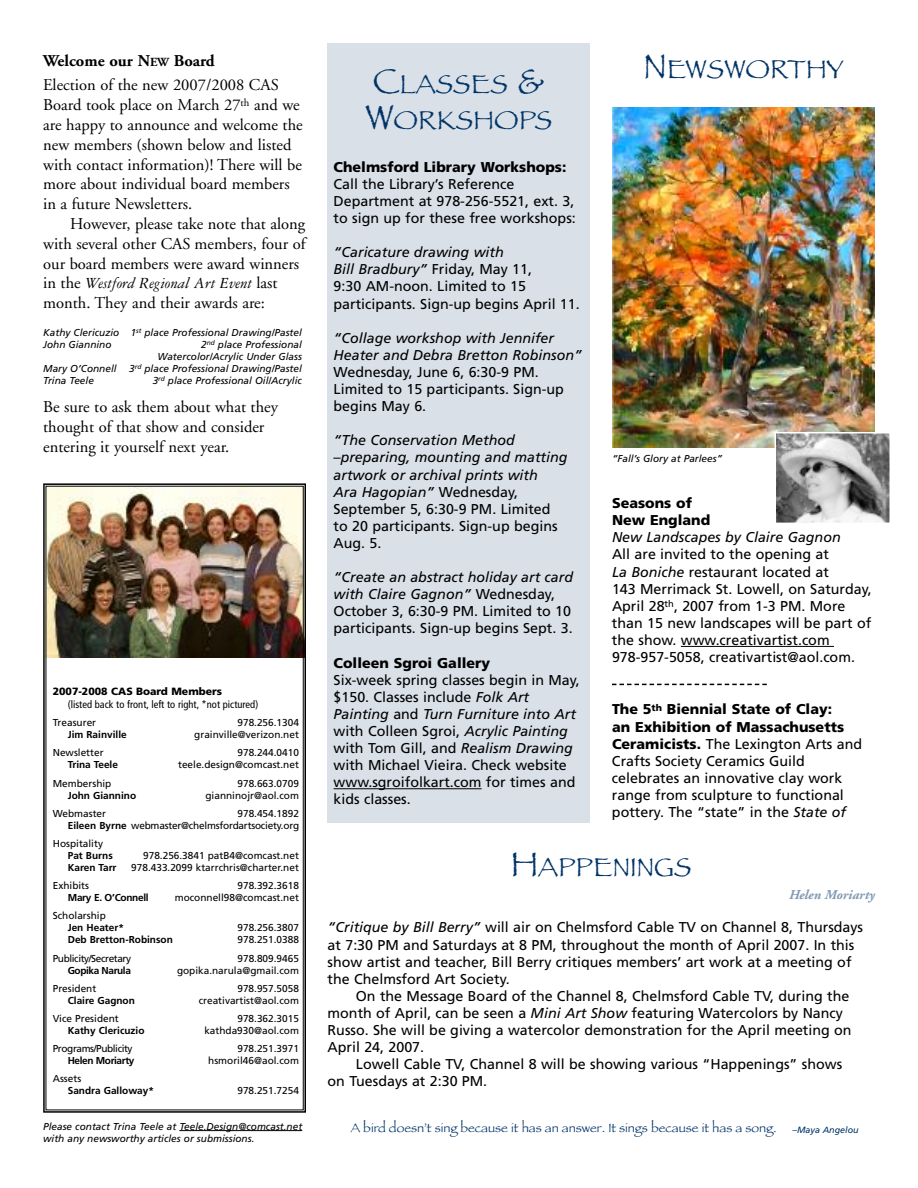
<style>
.page{position:relative;width:918px;height:1188px;background:#fff}
.page>*{position:absolute;margin:0;border:0;box-sizing:border-box;transform-origin:0 0}
.t1{font:27px/36px "Papyrus";color:#036}
.t2{font:16.5px/19.8px "Adobe Garamond";color:#000}
.t3{font:italic 16.5px "Garamond Three";color:#000}
.t4{font:14.25px/17.1px "Frutiger";color:#000}
.t5{font:italic 14.25px/17.1px "Frutiger";color:#000}
.t6{font:900 14.25px/17.1px "Frutiger";color:#000}
.t7{font:italic 700 13.5px "Adobe Garamond";color:#8099b3}
.t8{font:12.75px "Papyrus";color:#036}
.t9{font:condensed 10.5px "Frutiger";color:#000}
.t10{font:900 10.5px "Frutiger";color:#000}
.t11{font:10.05px "Frutiger";color:#000}
.t12{font:italic 10.05px/12px "Frutiger";color:#000}
.t13{font:700 10.05px "Frutiger";color:#000}
.t14{font:10.05px/12px "Frutiger";letter-spacing:-.02em;color:#000;text-align:right}
.t15{font:10.05px "Frutiger";letter-spacing:-.04em;color:#000}
.t16{font:700 10.05px "Frutiger";letter-spacing:-.04em;color:#000}
.t17{font:700 10.05px "Frutiger";letter-spacing:-.03em;color:#000}
.s1{font-weight:700}
.s2{font-weight:700;font-size:12.3px}
.s3{font-family:"Adobe Garamond";font-style:normal}
.s4{font-size:36px}
.s5{font-style:italic}
.s6{font-style:normal}
.s7{font-weight:900}
.s8{font-family:"Frutiger";font-style:italic;font-size:9px}
</style>
<div class="page">
<div style="left:328px;top:43px;width:262px;height:780px;background:#d9e0e8"></div>
<img style="left:48px;top:488px;width:254px;height:170px">
<div style="left:43px;top:483px;width:263px;height:630px;border:2px solid #000"></div>
<hr style="left:334px;top:788px;width:148px;height:1px;background:#000">
<hr style="left:179px;top:1130px;width:123px;height:1px;background:#000">
<hr style="left:681px;top:646px;width:153px;height:1px;background:#000">
<svg style="left:612px;top:684px;width:155px;height:1px"></svg>
<img style="left:612px;top:107px;width:263px;height:341px">
<img style="left:778px;top:435px;width:110px;height:86px">
<div style="left:775px;top:432px;width:116px;height:92px;border:2px solid #fff"></div>
<p class="t2" style="left:43px;top:50px;width:237px;line-height:24.3px"><span class="s1">Welcome our N</span><span class="s2">EW</span> <span class="s1">Board<br></span>Election of the new 2007/2008 CAS</p>
<p class="t2" style="left:43px;top:96px;width:261px">Board took place on March 27<sup>th</sup> and we are happy to announce and welcome the new members (shown below and listed with contact information)! There will be more about individual board members in a future Newsletters.</p>
<p class="t2" style="left:43px;top:215px;width:264px;text-align:justify;text-indent:27px">However, please take note that along with several other CAS members, four of our board members were award winners</p>
<p class="t3" style="left:43px;top:277px;width:236px"><span class="s3">in the</span> Westford Regional Art Event <span class="s3">last</span></p>
<p class="t2" style="left:43px;top:294px;width:223px">month. They and their awards are:</p>
<p class="t12" style="left:43px;top:327px;width:260px">Kathy Clericuzio 1<sup>st</sup> place Professional Drawing/Pastel<br>John Giannino</p>
<p class="t12" style="left:158px;top:339px;width:146px;text-align:right">2<sup>nd</sup> place Professional<br>Watercolor/Acrylic Under Glass</p>
<p class="t12" style="left:43px;top:363px;width:75px">Mary O’Connell</p>
<p class="t12" style="left:129px;top:363px;width:174px">3<sup>rd</sup> place Professional Drawing/Pastel</p>
<p class="t12" style="left:43px;top:375px;width:52px">Trina Teele</p>
<p class="t12" style="left:153px;top:375px;width:151px">3<sup>rd</sup> place Professional Oil/Acrylic</p>
<p class="t2" style="left:43px;top:399px;width:236px">Be sure to ask them about what they thought of that show and consider entering it yourself next year.</p>
<p class="t10" style="left:53px;top:687px;width:171px">2007-2008 CAS Board Members</p>
<p class="t9" style="left:68px;top:700px;width:192px">(listed back to front, left to right, *not pictured)</p>
<p class="t11" style="left:53px;top:719px;width:45px">Treasurer</p>
<p class="t11" style="left:237px;top:719px;width:63px">978.256.1304</p>
<p class="t13" style="left:68px;top:731px;width:60px">Jim Rainville</p>
<p class="t11" style="left:194px;top:731px;width:106px">grainville@verizon.net</p>
<p class="t11" style="left:53px;top:749px;width:52px">Newsletter</p>
<p class="t11" style="left:237px;top:749px;width:63px">978.244.0410</p>
<p class="t13" style="left:68px;top:761px;width:52px">Trina Teele</p>
<p class="t11" style="left:178px;top:761px;width:122px">teele.design@comcast.net</p>
<p class="t11" style="left:53px;top:779px;width:60px">Membership</p>
<p class="t11" style="left:237px;top:779px;width:63px">978.663.0709</p>
<p class="t13" style="left:68px;top:791px;width:70px">John Giannino</p>
<p class="t11" style="left:206px;top:791px;width:95px">gianninojr@aol.com</p>
<p class="t11" style="left:53px;top:809px;width:55px">Webmaster</p>
<p class="t14" style="left:68px;top:808px;width:233px">978.454.1892<br><span class="s1">Eileen Byrne</span> webmaster@chelmsfordartsociety.org</p>
<p class="t11" style="left:53px;top:839px;width:52px">Hospitality</p>
<p class="t13" style="left:68px;top:851px;width:47px">Pat Burns</p>
<p class="t11" style="left:143px;top:851px;width:157px">978.256.3841 patB4@comcast.net</p>
<p class="t13" style="left:68px;top:863px;width:50px">Karen Tarr</p>
<p class="t11" style="left:131px;top:863px;width:169px">978.433.2099 ktarrchris@charter.net</p>
<p class="t11" style="left:53px;top:882px;width:38px">Exhibits</p>
<p class="t11" style="left:237px;top:882px;width:63px">978.392.3618</p>
<p class="t17" style="left:68px;top:894px;width:82px">Mary E. O’Connell</p>
<p class="t11" style="left:175px;top:894px;width:126px">moconnell98@comcast.net</p>
<p class="t11" style="left:53px;top:912px;width:55px">Scholarship</p>
<p class="t13" style="left:68px;top:924px;width:58px">Jen Heater*</p>
<p class="t11" style="left:237px;top:924px;width:63px">978.256.3807</p>
<p class="t13" style="left:68px;top:936px;width:107px">Deb Bretton-Robinson</p>
<p class="t11" style="left:237px;top:936px;width:63px">978.251.0388</p>
<p class="t15" style="left:53px;top:954px;width:80px">Publicity/Secretary</p>
<p class="t11" style="left:237px;top:954px;width:63px">978.809.9465</p>
<p class="t16" style="left:68px;top:966px;width:65px">Gopika Narula</p>
<p class="t11" style="left:177px;top:966px;width:123px">gopika.narula@gmail.com</p>
<p class="t11" style="left:53px;top:984px;width:45px">President</p>
<p class="t11" style="left:237px;top:984px;width:63px">978.957.5058</p>
<p class="t13" style="left:68px;top:996px;width:69px">Claire Gagnon</p>
<p class="t11" style="left:199px;top:996px;width:102px">creativartist@aol.com</p>
<p class="t11" style="left:53px;top:1014px;width:67px">Vice President</p>
<p class="t11" style="left:237px;top:1014px;width:63px">978.362.3015</p>
<p class="t13" style="left:68px;top:1026px;width:78px">Kathy Clericuzio</p>
<p class="t11" style="left:204px;top:1026px;width:96px">kathda930@aol.com</p>
<p class="t15" style="left:53px;top:1044px;width:81px">Programs/Publicity</p>
<p class="t11" style="left:237px;top:1044px;width:63px">978.251.3971</p>
<p class="t16" style="left:68px;top:1057px;width:68px">Helen Moriarty</p>
<p class="t11" style="left:208px;top:1057px;width:92px">hsmoril46@aol.com</p>
<p class="t11" style="left:53px;top:1075px;width:30px">Assets</p>
<p class="t13" style="left:68px;top:1087px;width:88px">Sandra Galloway*</p>
<p class="t11" style="left:237px;top:1087px;width:63px">978.251.7254</p>
<p class="t12" style="left:43px;top:1121px;width:261px">Please contact Trina Teele at Teele.Design@comcast.net with any newsworthy articles or submissions.</p>
<h1 class="t1" style="left:365px;top:66px;width:189px"><span class="s4">C</span>LASSES <span class="s4">&amp;<br>W</span>ORKSHOPS</h1>
<p class="t6" style="left:334px;top:159px;width:234px">Chelmsford Library Workshops:</p>
<p class="t4" style="left:334px;top:176px;width:244px">Call the Library’s Reference<br>Department at 978-256-5521, ext. 3, to sign up for these free workshops:</p>
<p class="t4" style="left:334px;top:245px;width:248px"><span class="s5">“Caricature drawing with<br>Bill Bradbury”</span> Friday, May 11,<br>9:30 AM-noon. Limited to 15 participants. Sign-up begins April 11.</p>
<p class="t5" style="left:334px;top:330px;width:250px">“Collage workshop with Jennifer<br>Heater and Debra Bretton Robinson”</p>
<p class="t4" style="left:334px;top:365px;width:232px">Wednesday, June 6, 6:30-9 PM.<br>Limited to 15 participants. Sign-up begins May 6.</p>
<p class="t5" style="left:334px;top:433px;width:235px">“The Conservation Method –preparing, mounting and matting artwork or archival prints with<br>Ara Hagopian” <span class="s6">Wednesday,<br>September 5, 6:30-9 PM. Limited to 20 participants. Sign-up begins<br>Aug. 5.</span></p>
<p class="t4" style="left:334px;top:570px;width:241px"><span class="s5">“Create an abstract holiday art card with Claire Gagnon”</span> Wednesday, October 3, 6:30-9 PM. Limited to 10 participants. Sign-up begins Sept. 3.</p>
<p class="t6" style="left:334px;top:655px;width:158px">Colleen Sgroi Gallery</p>
<p class="t4" style="left:334px;top:672px;width:248px">Six-week spring classes begin in May, $150. Classes include <span class="s5">Folk Art<br>Painting</span> and <span class="s5">Turn Furniture into Art </span>with Colleen Sgroi, <span class="s5">Acrylic Painting </span>with Tom Gill, and <span class="s5">Realism Drawing </span>with Michael Vieira. Check website www.sgroifolkart.com for times and kids classes.</p>
<h1 class="t1" style="left:643px;top:51px;width:202px"><span class="s4">N</span>EWSWORTHY</h1>
<p class="t12" style="left:612px;top:453px;width:112px">“Fall’s Glory at Parlees”</p>
<p class="t6" style="left:612px;top:496px;width:100px">Seasons of<br>New England</p>
<p class="t5" style="left:612px;top:530px;width:230px">New Landscapes by Claire Gagnon</p>
<p class="t4" style="left:612px;top:547px;width:261px">All are invited to the opening at<br><span class="s5">La Boniche</span> restaurant located at<br>143 Merrimack St. Lowell, on Saturday, April 28<sup>th</sup>, 2007 from 1-3 PM. More than 15 new landscapes will be part of the show. www.creativartist.com 978-957-5058, creativartist@aol.com.</p>
<p class="t4" style="left:612px;top:702px;width:252px"><span class="s7">The 5</span><sup>th</sup> <span class="s7">Biennial State of Clay:<br>an Exhibition of Massachusetts Ceramicists.</span> The Lexington Arts and Crafts Society Ceramics Guild celebrates an innovative clay work range from sculpture to functional pottery. The “state” in the <span class="s5">State of</span></p>
<h1 class="t1" style="left:511px;top:849px;width:183px"><span class="s4">H</span>APPENINGS</h1>
<p class="t7" style="left:789px;top:889px;width:87px">Helen Moriarty</p>
<p class="t4" style="left:328px;top:920px;width:537px"><span class="s5">“Critique by Bill Berry”</span> will air on Chelmsford Cable TV on Channel 8, Thursdays at 7:30 PM and Saturdays at 8 PM, throughout the month of April 2007. In this show artist and teacher, Bill Berry critiques members’ art work at a meeting of the Chelmsford Art Society.</p>
<p class="t4" style="left:328px;top:988px;width:526px;text-indent:28px">On the Message Board of the Channel 8, Chelmsford Cable TV, during the month of April, can be seen a <span class="s5">Mini Art Show</span> featuring Watercolors by Nancy Russo. She will be giving a watercolor demonstration for the April meeting on April 24, 2007.</p>
<p class="t4" style="left:328px;top:1057px;width:516px;text-indent:28px">Lowell Cable TV, Channel 8 will be showing various “Happenings” shows on Tuesdays at 2:30 PM.</p>
<p class="t8" style="left:351px;top:1121px;width:510px">A bird doesn’t sing because it has an answer. It sings because it has a song. <span class="s8">–Maya Angelou</span></p>
</div>
